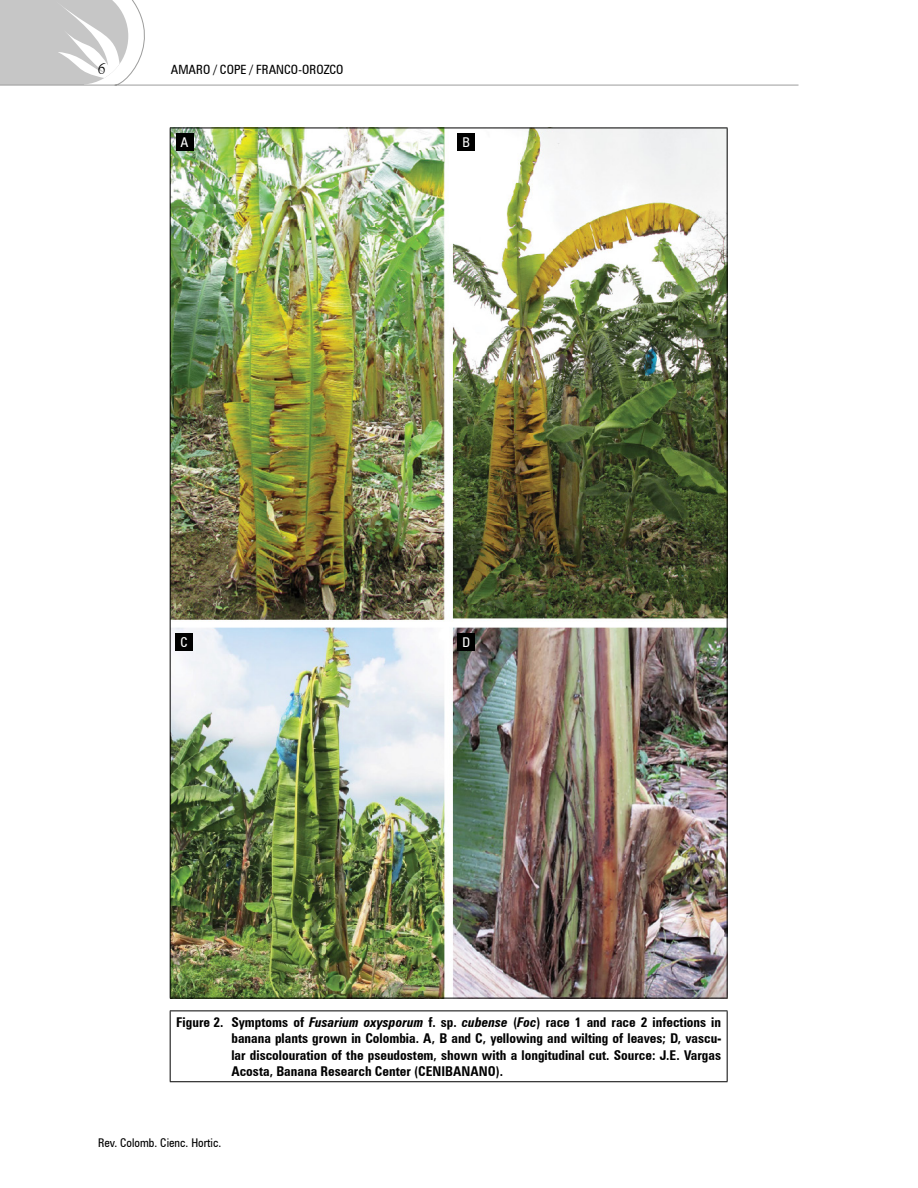
<style>
.page{position:relative;width:918px;height:1188px;background:#fff}
.page>*{position:absolute;margin:0;border:0;box-sizing:border-box;transform-origin:0 0}
.t1{font:15px "Schneidler BT";color:#000}
.t2{font:700 condensed 13.5px/16.2px "Zurich BT";color:#000;text-align:justify}
.t3{font:condensed 13.5px "Zurich BT";color:#fff}
.t4{font:condensed 12.75px "Zurich BT";color:#000}
.t5{font:condensed 12px "Zurich BT";color:#000}
.s1{font-style:italic}
</style>
<div class="page">
<svg style="left:0;top:0;width:799px;height:86px"></svg>
<img style="left:171px;top:129px;width:556px;height:869px">
<hr style="left:170px;top:1011px;width:558px;height:1px;background:#000">
<hr style="left:170px;top:1011px;width:1px;height:70px;background:#000">
<hr style="left:727px;top:1011px;width:1px;height:70px;background:#000">
<hr style="left:170px;top:1081px;width:558px;height:1px;background:#000">
<hr style="left:170px;top:128px;width:558px;height:1px;background:#000">
<hr style="left:170px;top:128px;width:1px;height:870px;background:#000">
<hr style="left:727px;top:128px;width:1px;height:870px;background:#000">
<hr style="left:170px;top:998px;width:558px;height:1px;background:#000">
<div style="left:458px;top:633px;width:17px;height:17px;background:#000"></div>
<div style="left:176px;top:633px;width:17px;height:17px;background:#000"></div>
<div style="left:458px;top:134px;width:17px;height:17px;background:#000"></div>
<div style="left:176px;top:134px;width:17px;height:17px;background:#000"></div>
<p class="t1" style="left:98px;top:60px;width:9px">6</p>
<p class="t4" style="left:171px;top:62px;width:174px">AMARO / COPE / FRANCO-OROZCO</p>
<p class="t3" style="left:181px;top:134px;width:9px">A</p>
<p class="t3" style="left:463px;top:134px;width:9px">B</p>
<p class="t3" style="left:180px;top:634px;width:9px">C</p>
<p class="t3" style="left:463px;top:634px;width:9px">D</p>
<p class="t2" style="left:231px;top:1014px;width:491px;text-indent:-55px">Figure 2. Symptoms of <span class="s1">Fusarium oxysporum</span> f. sp. <span class="s1">cubense</span> (<span class="s1">Foc</span>) race 1 and race 2 infections in banana plants grown in Colombia. A, B and C, yellowing and wilting of leaves; D, vascu&shy;lar discolouration of the pseudostem, shown with a longitudinal cut. Source: J.E. Vargas Acosta, Banana Research Center (CENIBANANO).</p>
<p class="t5" style="left:98px;top:1135px;width:125px">Rev. Colomb. Cienc. Hortic.</p>
</div>
